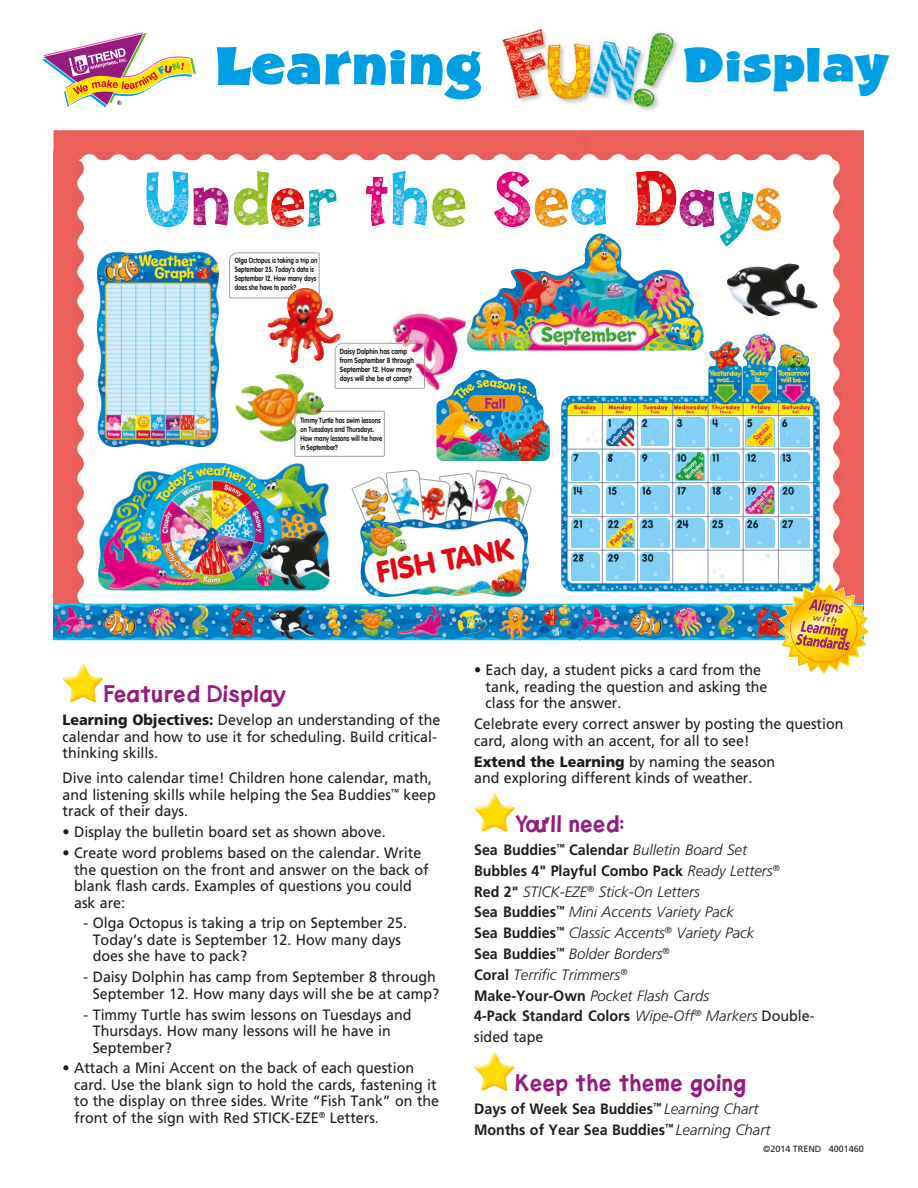
<style>
.page{position:relative;width:918px;height:1188px;background:#fff}
.page>*{position:absolute;margin:0;border:0;box-sizing:border-box;transform-origin:0 0}
.t1{font:52.65px "AS Shocard Block";letter-spacing:.04em;color:#009fe3}
.t2{font:46.95px "AS Shocard Block";letter-spacing:.035em;color:#009fe3}
.t3{font:900 30px "VAG Rounded TREND";color:#e30613}
.t4{font:700 21px "Lorin";letter-spacing:.05em;color:#951b81}
.t5{font:15px/16.5px "Frutiger";color:#1d1d1b;scale:.95 1}
.t6{font:italic 300 15px/20.9px "Frutiger";color:#1d1d1b}
.t7{font:700 15px/21.1px "Frutiger";color:#1d1d1b;scale:.95 1}
.t8{font:9px "Frutiger";color:#1d1d1b}
.t9{font:700 7.5px/9px "VAG Rounded TREND";color:#1d1d1b;scale:.8 1}
.t10{font:700 7.5px/9px "VAG Rounded TREND";color:#1d1d1b;scale:.85 1}
.t11{font:700 6.15px/7.5px "Noteworthy";color:#e30613}
.s1{font-weight:900}
.s2{font-family:"Frutiger";font-weight:900}
.s3{font-weight:700;font-style:normal}
.s4{font-weight:400;font-style:normal}
.s5{font-weight:300;font-style:italic}
</style>
<div class="page">
<svg style="left:42px;top:32px;width:154px;height:76px"></svg>
<img style="left:544px;top:66px;width:93px;height:40px">
<img style="left:501px;top:29px;width:177px;height:37px">
<img style="left:510px;top:66px;width:34px;height:36px">
<img style="left:637px;top:66px;width:33px;height:46px">
<img style="left:63px;top:664px;width:40px;height:38px">
<img style="left:474px;top:793px;width:41px;height:39px">
<img style="left:474px;top:1052px;width:41px;height:39px">
<svg style="left:229px;top:252px;width:91px;height:47px"></svg>
<svg style="left:335px;top:343px;width:54px;height:46px"></svg>
<img style="left:98px;top:463px;width:231px;height:127px">
<img style="left:184px;top:525px;width:36px;height:40px">
<img style="left:97px;top:251px;width:121px;height:195px">
<img style="left:561px;top:396px;width:259px;height:195px;border-radius:11px">
<img style="left:676px;top:418px;width:28px;height:28px">
<img style="left:606px;top:418px;width:28px;height:28px">
<img style="left:676px;top:452px;width:28px;height:28px">
<img style="left:676px;top:485px;width:28px;height:29px">
<img style="left:676px;top:519px;width:28px;height:28px">
<img style="left:711px;top:418px;width:28px;height:28px">
<img style="left:641px;top:418px;width:28px;height:28px">
<img style="left:711px;top:452px;width:28px;height:29px">
<img style="left:711px;top:485px;width:28px;height:29px">
<img style="left:711px;top:519px;width:28px;height:28px">
<img style="left:746px;top:418px;width:28px;height:28px">
<img style="left:746px;top:452px;width:28px;height:29px">
<img style="left:746px;top:485px;width:28px;height:29px">
<img style="left:746px;top:519px;width:28px;height:28px">
<img style="left:781px;top:418px;width:28px;height:28px">
<img style="left:781px;top:452px;width:28px;height:29px">
<img style="left:781px;top:485px;width:28px;height:29px">
<img style="left:781px;top:519px;width:28px;height:28px">
<img style="left:571px;top:452px;width:29px;height:28px">
<img style="left:571px;top:485px;width:29px;height:29px">
<img style="left:571px;top:519px;width:29px;height:28px">
<img style="left:571px;top:552px;width:29px;height:29px">
<img style="left:606px;top:452px;width:28px;height:28px">
<img style="left:606px;top:485px;width:28px;height:29px">
<img style="left:606px;top:519px;width:28px;height:28px">
<img style="left:606px;top:552px;width:28px;height:29px">
<img style="left:641px;top:452px;width:28px;height:28px">
<img style="left:641px;top:485px;width:28px;height:29px">
<img style="left:641px;top:519px;width:28px;height:28px">
<img style="left:641px;top:552px;width:28px;height:29px">
<img style="left:743px;top:334px;width:33px;height:70px">
<img style="left:777px;top:344px;width:33px;height:60px">
<img style="left:708px;top:341px;width:34px;height:63px">
<img style="left:467px;top:233px;width:237px;height:117px">
<img style="left:529px;top:322px;width:119px;height:25px">
<img style="left:436px;top:370px;width:114px;height:91px">
<img style="left:469px;top:396px;width:53px;height:14px">
<img style="left:294px;top:410px;width:238px;height:147px">
<img style="left:361px;top:488px;width:27px;height:29px">
<img style="left:360px;top:517px;width:169px;height:80px">
<img style="left:389px;top:310px;width:77px;height:82px">
<img style="left:380px;top:344px;width:9px;height:42px">
<img style="left:389px;top:343px;width:36px;height:43px">
<img style="left:727px;top:263px;width:91px;height:53px">
<img style="left:267px;top:287px;width:74px;height:76px">
<img style="left:235px;top:373px;width:89px;height:69px">
<img style="left:146px;top:171px;width:43px;height:56px">
<img style="left:193px;top:187px;width:36px;height:39px">
<img style="left:233px;top:170px;width:36px;height:56px">
<img style="left:271px;top:188px;width:34px;height:39px">
<img style="left:308px;top:189px;width:29px;height:38px">
<img style="left:366px;top:177px;width:22px;height:49px">
<img style="left:392px;top:171px;width:36px;height:55px">
<img style="left:432px;top:188px;width:34px;height:39px">
<img style="left:534px;top:188px;width:34px;height:39px">
<img style="left:571px;top:188px;width:35px;height:38px">
<img style="left:494px;top:171px;width:37px;height:56px">
<img style="left:754px;top:187px;width:27px;height:44px">
<img style="left:636px;top:171px;width:41px;height:55px">
<img style="left:679px;top:189px;width:36px;height:38px">
<img style="left:718px;top:191px;width:28px;height:56px">
<img style="left:746px;top:192px;width:8px;height:33px">
<img style="left:53px;top:160px;width:30px;height:444px">
<img style="left:834px;top:160px;width:30px;height:422px">
<img style="left:53px;top:604px;width:725px;height:36px">
<img style="left:53px;top:130px;width:811px;height:30px">
<img style="left:579px;top:604px;width:1px;height:36px">
<img style="left:582px;top:130px;width:1px;height:30px">
<img style="left:778px;top:582px;width:91px;height:92px">
<h1 class="t1" style="left:216px;top:45px;width:269px">Learning</h1>
<h2 class="t2" style="left:684px;top:47px;width:206px">Display</h2>
<p class="t9" style="left:235px;top:257px;width:105px">Olga Octopus is taking a trip on<br>September 25. Today’s date is<br>September 12. How many days does she have to pack?</p>
<p class="t10" style="left:340px;top:348px;width:89px">Daisy Dolphin has camp from September 8 through<br>September 12. How many days will she be at camp?</p>
<p class="t9" style="left:300px;top:416px;width:104px">Timmy Turtle has swim lessons on Tuesdays and Thursdays.<br>How many lessons will he have in September?</p>
<h3 class="t3" style="left:375px;top:560px;width:139px;rotate:-10deg">FISH TANK</h3>
<p class="t11" style="left:752px;top:436px;width:20px;rotate:-45deg">Special<br>Guest</p>
<h3 class="t4" style="left:104px;top:686px;width:184px">Featured Display</h3>
<p class="t5" style="left:63px;top:713px;width:399px"><span class="s1">Learning Objectives:</span> Develop an understanding of the calendar and how to use it for scheduling. Build critical&shy;thinking skills.</p>
<p class="t5" style="left:63px;top:771px;width:394px">Dive into calendar time! Children hone calendar, math, and listening skills while helping the Sea Buddies<sup>™</sup> keep track of their days.</p>
<p class="t5" style="left:63px;top:825px;width:342px">• Display the bulletin board set as shown above.</p>
<p class="t5" style="left:74px;top:846px;width:375px;text-indent:-11px">• Create word problems based on the calendar. Write the question on the front and answer on the back of blank flash cards. Examples of questions you could ask are:</p>
<p class="t5" style="left:93px;top:916px;width:332px;text-indent:-9px">- Olga Octopus is taking a trip on September 25.<br>Today’s date is September 12. How many days does she have to pack?</p>
<p class="t5" style="left:84px;top:970px;width:376px;text-align:right">- Daisy Dolphin has camp from September 8 through<br>September 12. How many days will she be at camp?</p>
<p class="t5" style="left:93px;top:1007px;width:337px;text-indent:-9px">- Timmy Turtle has swim lessons on Tuesdays and<br>Thursdays. How many lessons will he have in<br>September?</p>
<p class="t5" style="left:74px;top:1061px;width:386px;text-indent:-11px">• Attach a Mini Accent on the back of each question card. Use the blank sign to hold the cards, fastening it to the display on three sides. Write “Fish Tank” on the front of the sign with Red STICK-EZE<sup>®</sup> Letters.</p>
<p class="t5" style="left:486px;top:663px;width:298px;text-indent:-11px">• Each day, a student picks a card from the tank, reading the question and asking the class for the answer.</p>
<p class="t5" style="left:474px;top:717px;width:390px">Celebrate every correct answer by posting the question card, along with an accent, for all to see!</p>
<p class="t5" style="left:474px;top:754px;width:318px"><span class="s1">Extend the Learning</span> by naming the season and exploring different kinds of weather.</p>
<h3 class="t4" style="left:516px;top:815px;width:110px">You<span class="s2">’</span>ll need:</h3>
<p class="t6" style="left:474px;top:840px;width:342px"><span class="s3">Sea Buddies</span><sup>™</sup> <span class="s3">Calendar</span> Bulletin Board Set<br><span class="s3">Bubbles 4" Playful Combo Pack</span> Ready Letters<sup>®<br></sup><span class="s3">Red 2"</span> STICK-EZE<sup>®</sup> Stick-On Letters<br><span class="s3">Sea Buddies</span><sup>™</sup> Mini Accents Variety Pack<br><span class="s3">Sea Buddies</span><sup>™</sup> Classic Accents<sup>®</sup> Variety Pack<br><span class="s3">Sea Buddies</span><sup>™</sup> Bolder Borders<sup>®<br></sup><span class="s3">Coral</span> Terrific Trimmers<sup>®<br></sup><span class="s3">Make-Your-Own</span> Pocket Flash Cards<br><span class="s3">4-Pack Standard Colors</span> Wipe-Off<sup>®</sup> Markers <span class="s4">Double&shy;sided tape</span></p>
<h3 class="t4" style="left:516px;top:1074px;width:232px">Keep the theme going</h3>
<p class="t7" style="left:474px;top:1099px;width:313px">Days of Week Sea Buddies<sup>™</sup> <span class="s5">Learning Chart<br></span>Months of Year Sea Buddies<sup>™</sup> <span class="s5">Learning Chart</span></p>
<p class="t8" style="left:763px;top:1145px;width:102px">©2014 TREND 4001460</p>
</div>
